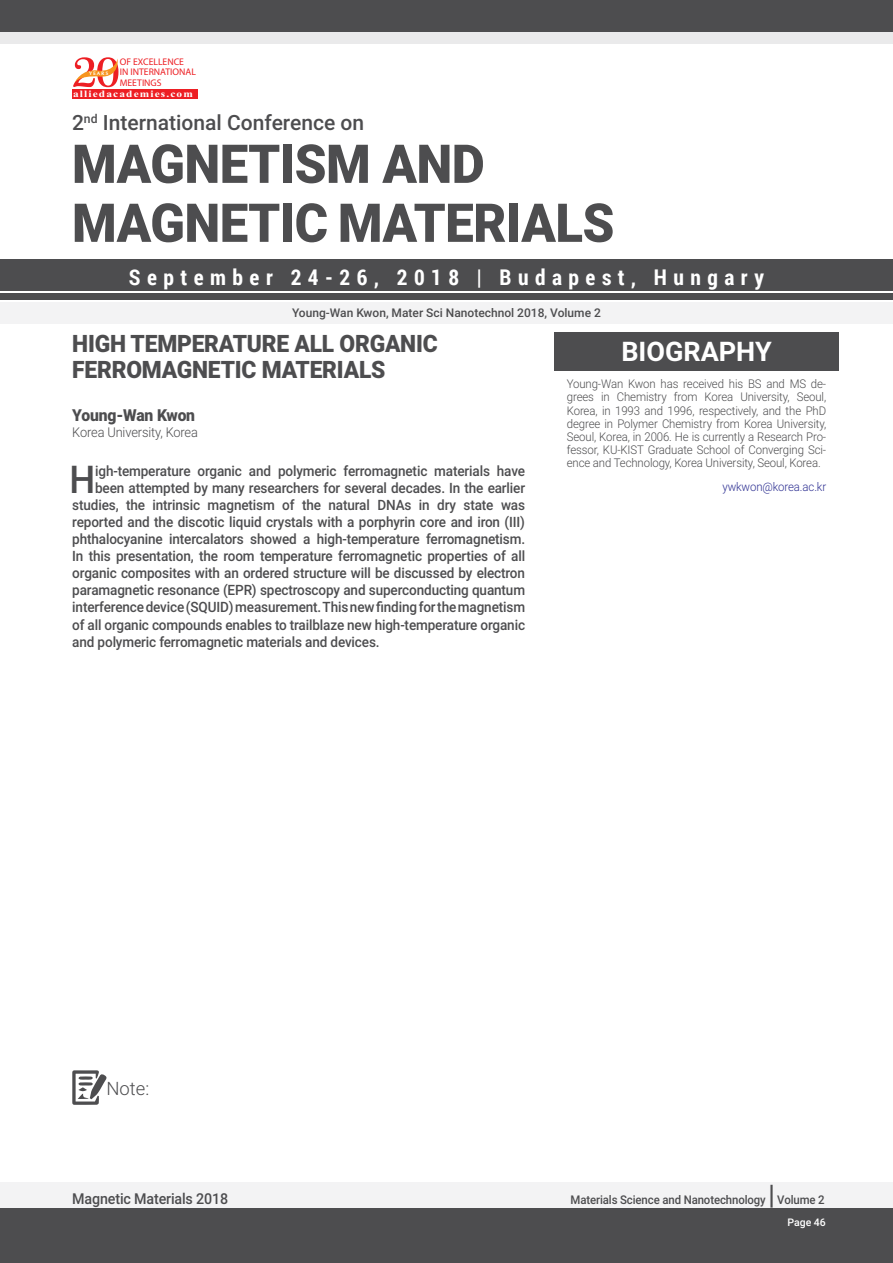
<style>
.page{position:relative;width:893px;height:1263px;background:#fff}
.page>*{position:absolute;margin:0;border:0;box-sizing:border-box;transform-origin:0 0}
.t1{font:900 53.55px/58.9px "Roboto";letter-spacing:-.01em;color:#4d4d4f;scale:.95 1}
.t2{font:500 38.25px "Roboto";color:#4d4d4f;scale:.95 1}
.t3{font:700 27px "Roboto";color:#fff}
.t4{font:500 27px "Roboto";color:#4d4d4f;scale:.95 1}
.t5{font:900 24px/26.4px "Roboto";letter-spacing:-.01em;color:#4d4d4f;scale:.95 1}
.t6{font:700 21.6px "Roboto Condensed";letter-spacing:.3em;color:#fff}
.t7{font:500 21px "Roboto";color:#4d4d4f}
.t8{font:300 18.45px "Roboto";color:#4d4d4f}
.t9{font:900 16.5px "Roboto";letter-spacing:-.01em;color:#4d4d4f;scale:.95 1}
.t10{font:500 15px "Roboto";letter-spacing:-.01em;color:#4d4d4f;scale:.95 1}
.t11{font:500 14.25px "Roboto";letter-spacing:-.01em;color:#4d4d4f;scale:.95 1}
.t12{font:300 13.5px "Roboto";letter-spacing:-.01em;color:#4d4d4f;scale:.95 1}
.t13{font:300 12px/13.2px "Roboto";letter-spacing:-.01em;color:#4d4d4f;text-align:justify;scale:.95 1}
.t14{font:500 12px "Roboto";letter-spacing:-.01em;color:#4d4d4f}
.t15{font:500 12px "Roboto";letter-spacing:-.01em;color:#4d4d4f;scale:.95 1}
.t16{font:300 12px "Roboto";letter-spacing:-.01em;color:#2e3092;scale:.95 1}
.t17{font:500 10.5px "Roboto";color:#fff}
.t18{font:9.6px/10.4px "Myriad Pro";color:#ed1f24}
.t19{font:700 9.6px "Times New Roman";letter-spacing:.1em;color:#fff;scale:1.18 1}
.t20{font:4.95px "Oregon LDO Black";letter-spacing:.24em;color:#fff;scale:1.06 1}
</style>
<div class="page">
<div style="left:0;top:1182px;width:893px;height:27px;background:#f3f3f4"></div>
<div style="left:0;top:1209px;width:893px;height:54px;background:#4d4d4f"></div>
<svg style="left:72px;top:1070px;width:35px;height:35px"></svg>
<div style="left:0;top:13px;width:893px;height:31px;background:#eaeaeb"></div>
<div style="left:0;top:259px;width:893px;height:31px;background:#4d4d4f"></div>
<div style="left:0;top:0;width:893px;height:31px;background:#4d4d4f"></div>
<div style="left:0;top:293px;width:893px;height:7px;background:#4d4d4f"></div>
<div style="left:0;top:302px;width:893px;height:21px;background:#f3f3f4"></div>
<div style="left:72px;top:89px;width:125px;height:10px;background:#ed1f24"></div>
<svg style="left:73px;top:57px;width:46px;height:30px"></svg>
<div style="left:554px;top:332px;width:285px;height:39px;background:#4d4d4f"></div>
<p class="t18" style="left:120px;top:56px;width:78px">OF EXCELLENCE<br>IN INTERNATIONAL<br>MEETINGS</p>
<p class="t19" style="left:73px;top:87px;width:103px">alliedacademies.com</p>
<p class="t20" style="left:89px;top:71px;width:20px">YEARS</p>
<h3 class="t7" style="left:72px;top:108px;width:294px">2<sup>nd</sup> International Conference on</h3>
<h1 class="t1" style="left:72px;top:132px;width:572px">MAGNETISM AND<br>MAGNETIC MATERIALS</h1>
<h3 class="t6" style="left:129px;top:262px;width:637px">September 24-26, 2018 | Budapest, Hungary</h3>
<p class="t14" style="left:292px;top:304px;width:310px">Young-Wan Kwon, Mater Sci Nanotechnol 2018, Volume 2</p>
<h3 class="t5" style="left:72px;top:329px;width:386px">HIGH TEMPERATURE ALL ORGANIC<br>FERROMAGNETIC MATERIALS</h3>
<p class="t9" style="left:72px;top:404px;width:131px">Young-Wan Kwon</p>
<p class="t12" style="left:72px;top:423px;width:134px">Korea University, Korea</p>
<h2 class="t2" style="left:70px;top:452px;width:29px">H</h2>
<p class="t11" style="left:95px;top:460px;width:454px">igh-temperature organic and polymeric ferromagnetic materials have</p>
<h3 class="t3" style="left:621px;top:333px;width:152px">BIOGRAPHY</h3>
<p class="t13" style="left:567px;top:377px;width:275px">Young-Wan Kwon has received his BS and MS de&shy;grees in Chemistry from Korea University, Seoul, Korea, in 1993 and 1996, respectively, and the PhD degree in Polymer Chemistry from Korea University, Seoul, Korea, in 2006. He is currently a Research Pro&shy;fessor, KU-KIST Graduate School of Converging Sci&shy;ence and Technology, Korea University, Seoul, Korea.</p>
<p class="t16" style="left:722px;top:478px;width:111px">ywkwon@korea.ac.kr</p>
<p class="t11" style="left:95px;top:478px;width:454px">been attempted by many researchers for several decades. In the earlier</p>
<p class="t11" style="left:72px;top:495px;width:478px">studies, the intrinsic magnetism of the natural DNAs in dry state was</p>
<p class="t11" style="left:72px;top:512px;width:478px">reported and the discotic liquid crystals with a porphyrin core and iron (III)</p>
<p class="t11" style="left:72px;top:529px;width:478px">phthalocyanine intercalators showed a high-temperature ferromagnetism.</p>
<p class="t11" style="left:72px;top:546px;width:478px">In this presentation, the room temperature ferromagnetic properties of all</p>
<p class="t11" style="left:72px;top:563px;width:478px">organic composites with an ordered structure will be discussed by electron</p>
<p class="t11" style="left:72px;top:580px;width:478px">paramagnetic resonance (EPR) spectroscopy and superconducting quantum</p>
<p class="t11" style="left:72px;top:597px;width:478px">interference device (SQUID) measurement. This new finding for the magnetism</p>
<p class="t11" style="left:72px;top:614px;width:478px">of all organic compounds enables to trailblaze new high-temperature organic</p>
<p class="t11" style="left:72px;top:631px;width:325px">and polymeric ferromagnetic materials and devices.</p>
<p class="t8" style="left:106px;top:1075px;width:44px">Note:</p>
<p class="t10" style="left:72px;top:1189px;width:166px">Magnetic Materials 2018</p>
<p class="t15" style="left:570px;top:1192px;width:207px">Materials Science and Nanotechnology</p>
<h3 class="t4" style="left:768px;top:1176px;width:8px">|</h3>
<p class="t15" style="left:777px;top:1192px;width:51px">Volume 2</p>
<p class="t17" style="left:787px;top:1215px;width:40px">Page 46</p>
</div>
